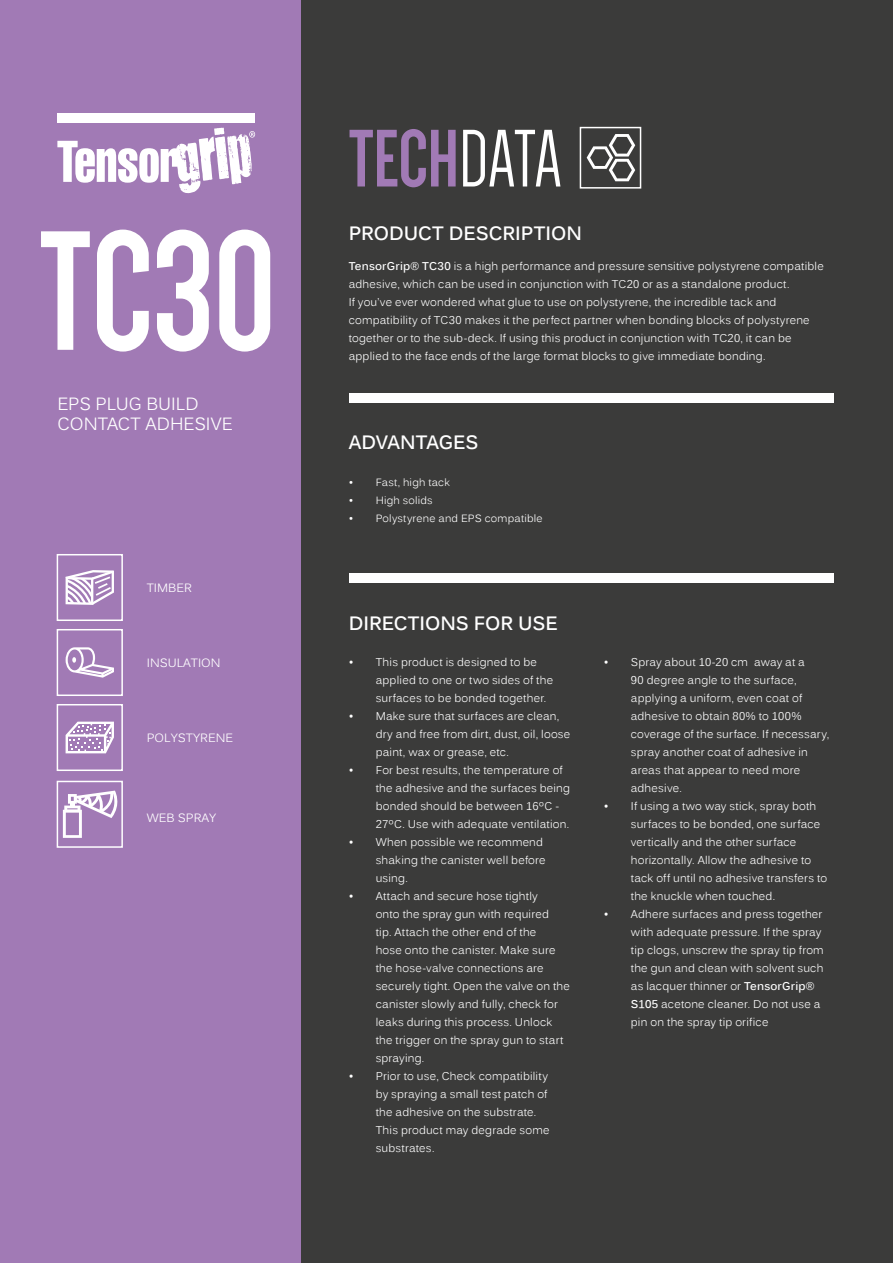
<style>
.page{position:relative;width:893px;height:1263px;background:#fff}
.page>*{position:absolute;margin:0;border:0;box-sizing:border-box;transform-origin:0 0}
.t1{font:700 175.5px "Dense";color:#fff}
.t2{font:700 84px "Dense";color:#a17ab5}
.t3{font:700 19.2px "Kalinga";color:#fff}
.t4{font:17.7px/19.8px "Kalinga";color:#fff}
.t5{font:12px "Kalinga";color:#fff}
.t6{font:11.25px/18px "Kalinga";letter-spacing:.02em;color:#fff}
.t7{font:10.5px "Kalinga";letter-spacing:.02em;color:#fff}
.s1{font-weight:400;color:#fff}
.s2{font-weight:700}
</style>
<div class="page">
<div style="left:0;top:0;width:302px;height:1263px;background:#a17ab5"></div>
<div style="left:302px;top:0;width:591px;height:1263px;background:#3b3b3a"></div>
<div style="left:57px;top:113px;width:198px;height:9px;background:#fff"></div>
<svg style="left:57px;top:128px;width:198px;height:66px"></svg>
<svg style="left:63px;top:791px;width:55px;height:47px"></svg>
<div style="left:57px;top:781px;width:66px;height:67px;border:2px solid #fff"></div>
<div style="left:580px;top:127px;width:61px;height:62px;border:2px solid #fff"></div>
<div style="left:349px;top:393px;width:484px;height:10px;background:#fff"></div>
<div style="left:349px;top:573px;width:484px;height:10px;background:#fff"></div>
<svg style="left:587px;top:134px;width:48px;height:47px"></svg>
<div style="left:57px;top:629px;width:66px;height:67px;border:2px solid #fff"></div>
<div style="left:57px;top:704px;width:66px;height:67px;border:2px solid #fff"></div>
<div style="left:57px;top:554px;width:66px;height:67px;border:2px solid #fff"></div>
<svg style="left:66px;top:570px;width:48px;height:35px"></svg>
<svg style="left:66px;top:647px;width:48px;height:31px"></svg>
<svg style="left:66px;top:722px;width:48px;height:31px"></svg>
<p class="t1" style="left:39px;top:206px;width:238px">TC30</p>
<p class="t4" style="left:57px;top:395px;width:177px">EPS PLUG BUILD<br>CONTACT ADHESIVE</p>
<p class="t5" style="left:147px;top:580px;width:47px">TIMBER</p>
<p class="t5" style="left:147px;top:655px;width:75px">INSULATION</p>
<p class="t5" style="left:147px;top:730px;width:88px">POLYSTYRENE</p>
<p class="t5" style="left:147px;top:810px;width:71px">WEB SPRAY</p>
<p class="t2" style="left:349px;top:118px;width:214px">TECH<span class="s1">DATA</span></p>
<p class="t3" style="left:349px;top:221px;width:235px">PRODUCT DESCRIPTION</p>
<p class="t6" style="left:349px;top:258px;width:477px"><span class="s2">TensorGrip® TC30</span> is a high performance and pressure sensitive polystyrene compatible adhesive, which can be used in conjunction with TC20 or as a standalone product.<br>If you’ve ever wondered what glue to use on polystyrene, the incredible tack and compatibility of TC30 makes it the perfect partner when bonding blocks of polystyrene together or to the sub-deck. If using this product in conjunction with TC20, it can be applied to the face ends of the large format blocks to give immediate bonding.</p>
<p class="t3" style="left:349px;top:429px;width:131px">ADVANTAGES</p>
<p class="t7" style="left:349px;top:476px;width:103px">• Fast, high tack</p>
<p class="t7" style="left:349px;top:494px;width:85px">• High solids</p>
<p class="t7" style="left:349px;top:512px;width:196px">• Polystyrene and EPS compatible</p>
<p class="t3" style="left:349px;top:611px;width:211px">DIRECTIONS FOR USE</p>
<p class="t6" style="left:376px;top:654px;width:179px;text-indent:-27px">• This product is designed to be applied to one or two sides of the surfaces to be bonded together.</p>
<p class="t6" style="left:376px;top:708px;width:196px;text-indent:-27px">• Make sure that surfaces are clean, dry and free from dirt, dust, oil, loose paint, wax or grease, etc.</p>
<p class="t6" style="left:376px;top:762px;width:196px;text-indent:-27px">• For best results, the temperature of the adhesive and the surfaces being bonded should be between 16ºC - 27ºC. Use with adequate ventilation.</p>
<p class="t6" style="left:376px;top:834px;width:171px;text-indent:-27px">• When possible we recommend shaking the canister well before using.</p>
<p class="t6" style="left:376px;top:888px;width:196px;text-indent:-27px">• Attach and secure hose tightly<br>onto the spray gun with required<br>tip. Attach the other end of the<br>hose onto the canister. Make sure the hose-valve connections are securely tight. Open the valve on the canister slowly and fully, check for leaks during this process. Unlock the trigger on the spray gun to start spraying.</p>
<p class="t6" style="left:376px;top:1068px;width:175px;text-indent:-27px">• Prior to use, Check compatibility by spraying a small test patch of the adhesive on the substrate.<br>This product may degrade some substrates.</p>
<p class="t6" style="left:631px;top:654px;width:200px;text-indent:-27px">• Spray about 10-20 cm away at a<br>90 degree angle to the surface, applying a uniform, even coat of adhesive to obtain 80% to 100% coverage of the surface. If necessary, spray another coat of adhesive in areas that appear to need more adhesive.</p>
<p class="t6" style="left:631px;top:798px;width:198px;text-indent:-27px">• If using a two way stick, spray both surfaces to be bonded, one surface vertically and the other surface horizontally. Allow the adhesive to tack off until no adhesive transfers to the knuckle when touched.</p>
<p class="t6" style="left:631px;top:906px;width:194px;text-indent:-27px">• Adhere surfaces and press together with adequate pressure. If the spray tip clogs, unscrew the spray tip from the gun and clean with solvent such as lacquer thinner or <span class="s2">TensorGrip® S105</span> acetone cleaner. Do not use a pin on the spray tip orifice</p>
</div>
